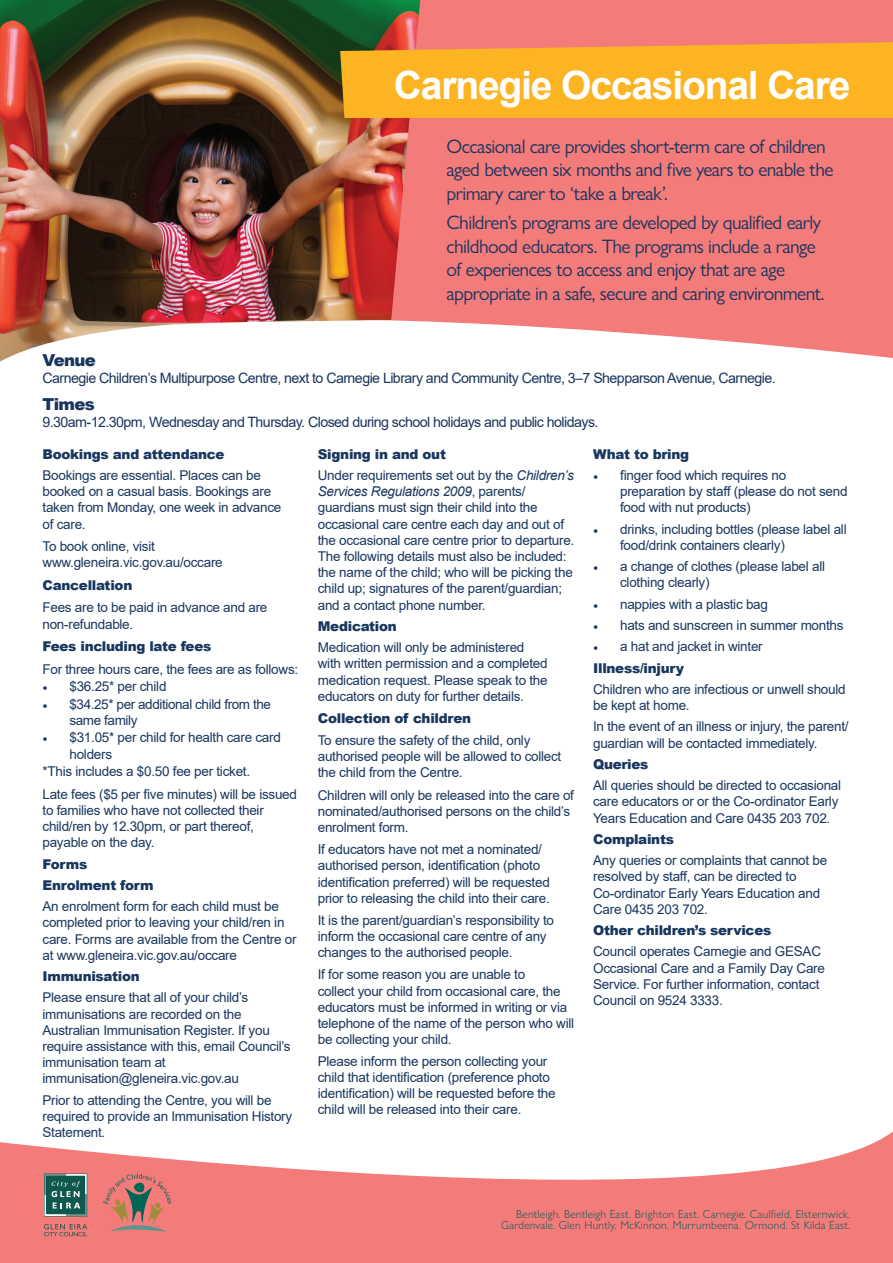
<style>
.page{position:relative;width:893px;height:1263px;background:#fff}
.page>*{position:absolute;margin:0;border:0;box-sizing:border-box;transform-origin:0 0}
.t1{font:700 39px "Arial";letter-spacing:-.03em;color:#fff}
.t2{font:19.5px/23.4px "Gill Sans Nova";letter-spacing:-.03em;color:#1a345d}
.t3{font:900 16.5px "Arial";letter-spacing:-.04em;color:#1a345d}
.t4{font:14.25px "Arial";letter-spacing:-.04em;color:#1a345d}
.t5{font:13.5px/16.2px "Arial";letter-spacing:-.02em;color:#19365e}
.t6{font:900 13.5px/21.3px "Arial";letter-spacing:-.02em;color:#19365e}
.t7{font:300 11.55px/11.6px "Gill Sans Nova";letter-spacing:.02em;color:#045956;text-align:right}
.s1{font-family:"Minion Pro"}
.s2{font-weight:900}
.s3{font-style:italic}
</style>
<div class="page">
<svg style="left:420px;top:0;width:473px;height:358px;fill:#f37c7b"></svg>
<svg style="left:0;top:1131px;width:893px;height:132px;fill:#f37c7b"></svg>
<img style="left:0;top:0;width:420px;height:362px">
<svg style="left:340px;top:42px;width:553px;height:76px"></svg>
<svg style="left:44px;top:1173px;width:43px;height:43px"></svg>
<svg style="left:44px;top:1224px;width:43px;height:12px"></svg>
<svg style="left:103px;top:1173px;width:68px;height:59px"></svg>
<h1 class="t1" style="left:394px;top:57px;width:458px">Carnegie Occasional Care</h1>
<h2 class="t2" style="left:446px;top:134px;width:389px">Occasional care provides short-term care of children aged between six months and five years to enable the primary carer to ‘take a break’.</h2>
<h2 class="t2" style="left:446px;top:211px;width:379px">Children’s programs are developed by qualified early childhood educators. The programs include a range of experiences to access and enjoy that are age appropriate in a safe, secure and caring environment.</h2>
<p class="t3" style="left:43px;top:348px;width:55px">Venue</p>
<p class="t4" style="left:43px;top:369px;width:735px">Carnegie Children’s Multipurpose Centre, next to Carnegie Library and Community Centre, 3–7 Shepparson Avenue, Carnegie.</p>
<p class="t3" style="left:43px;top:392px;width:54px">Times</p>
<p class="t4" style="left:43px;top:412px;width:557px">9.30am-12.30pm, Wednesday and Thursday. Closed during school holidays and public holidays.</p>
<p class="t6" style="left:43px;top:443px;width:184px">Bookings and attendance</p>
<p class="t5" style="left:43px;top:467px;width:240px">Bookings are essential. Places can be booked on a casual basis. Bookings are taken from Monday, one week in advance of care.</p>
<p class="t5" style="left:43px;top:538px;width:182px">To book online, visit www.gleneira.vic.gov.au/occare</p>
<p class="t6" style="left:43px;top:574px;width:91px">Cancellation</p>
<p class="t5" style="left:43px;top:599px;width:226px">Fees are to be paid in advance and are non-refundable.</p>
<p class="t6" style="left:43px;top:635px;width:170px">Fees including late fees</p>
<p class="t5" style="left:43px;top:661px;width:257px">For three hours care, the fees are as follows:</p>
<p class="t5" style="left:43px;top:678px;width:125px"><span class="s1">•</span> $36.25* per child</p>
<p class="t5" style="left:70px;top:696px;width:203px;text-indent:-27px"><span class="s1">•</span> $34.25* per additional child from the same family</p>
<p class="t5" style="left:70px;top:729px;width:213px;text-indent:-27px"><span class="s1">•</span> $31.05* per child for health care card holders</p>
<p class="t5" style="left:43px;top:760px;width:256px;line-height:22.5px">*This includes a $0.50 fee per ticket.<br>Late fees ($5 per five minutes) will be issued</p>
<p class="t5" style="left:43px;top:802px;width:223px">to families who have not collected their child/ren by 12.30pm, or part thereof, payable on the day.</p>
<p class="t6" style="left:43px;top:853px;width:113px">Forms<br>Enrolment form</p>
<p class="t5" style="left:43px;top:898px;width:255px">An enrolment form for each child must be completed prior to leaving your child/ren in care. Forms are available from the Centre or at www.gleneira.vic.gov.au/occare</p>
<p class="t6" style="left:43px;top:965px;width:99px">Immunisation</p>
<p class="t5" style="left:43px;top:989px;width:250px">Please ensure that all of your child’s immunisations are recorded on the Australian Immunisation Register. If you require assistance with this, email Council’s immunisation team at immunisation@gleneira.vic.gov.au</p>
<p class="t5" style="left:43px;top:1092px;width:251px">Prior to attending the Centre, you will be required to provide an Immunisation History<br>Statement.</p>
<p class="t5" style="left:318px;top:443px;width:258px;line-height:21.3px"><span class="s2">Signing in and out<br></span>Under requirements set out by the <span class="s3">Children’s</span></p>
<p class="t5" style="left:318px;top:483px;width:258px"><span class="s3">Services Regulations 2009</span>, parents/ guardians must sign their child into the occasional care centre each day and out of the occasional care centre prior to departure.<br>The following details must also be included: the name of the child; who will be picking the child up; signatures of the parent/guardian; and a contact phone number.</p>
<p class="t6" style="left:318px;top:615px;width:81px">Medication</p>
<p class="t5" style="left:318px;top:639px;width:231px">Medication will only be administered with written permission and a completed medication request. Please speak to the educators on duty for further details.</p>
<p class="t6" style="left:318px;top:707px;width:155px">Collection of children</p>
<p class="t5" style="left:318px;top:732px;width:245px">To ensure the safety of the child, only authorised people will be allowed to collect the child from the Centre.</p>
<p class="t5" style="left:318px;top:787px;width:258px">Children will only be released into the care of nominated/authorised persons on the child’s enrolment form.</p>
<p class="t5" style="left:318px;top:841px;width:234px">If educators have not met a nominated/ authorised person, identification (photo identification preferred) will be requested prior to releasing the child into their care.</p>
<p class="t5" style="left:318px;top:912px;width:238px">It is the parent/guardian’s responsibility to inform the occasional care centre of any changes to the authorised people.</p>
<p class="t5" style="left:318px;top:966px;width:258px">If for some reason you are unable to<br>collect your child from occasional care, the educators must be informed in writing or via telephone of the name of the person who will be collecting your child.</p>
<p class="t5" style="left:318px;top:1053px;width:239px">Please inform the person collecting your child that identification (preference photo identification) will be requested before the child will be released into their care.</p>
<p class="t6" style="left:593px;top:443px;width:97px">What to bring</p>
<p class="t5" style="left:620px;top:467px;width:229px;text-indent:-27px"><span class="s1">•</span> finger food which requires no preparation by staff (please do not send food with nut products)</p>
<p class="t5" style="left:620px;top:521px;width:228px;text-indent:-27px"><span class="s1">•</span> drinks, including bottles (please label all food/drink containers clearly)</p>
<p class="t5" style="left:620px;top:558px;width:206px;text-indent:-27px"><span class="s1">•</span> a change of clothes (please label all clothing clearly)</p>
<p class="t5" style="left:593px;top:596px;width:176px"><span class="s1">•</span> nappies with a plastic bag</p>
<p class="t5" style="left:593px;top:617px;width:252px"><span class="s1">•</span> hats and sunscreen in summer months</p>
<p class="t5" style="left:593px;top:636px;width:171px;line-height:21.3px"><span class="s1">•</span> a hat and jacket in winter<br><span class="s2">Illness/injury</span></p>
<p class="t5" style="left:593px;top:681px;width:254px">Children who are infectious or unwell should be kept at home.</p>
<p class="t5" style="left:593px;top:718px;width:257px">In the event of an illness or injury, the parent/ guardian will be contacted immediately.</p>
<p class="t6" style="left:593px;top:753px;width:57px">Queries</p>
<p class="t5" style="left:593px;top:777px;width:250px">All queries should be directed to occasional care educators or or the Co-ordinator Early<br>Years Education and Care 0435 203 702.</p>
<p class="t6" style="left:593px;top:828px;width:82px">Complaints</p>
<p class="t5" style="left:593px;top:852px;width:236px">Any queries or complaints that cannot be resolved by staff, can be directed to Co-ordinator Early Years Education and Care 0435 203 702.</p>
<p class="t6" style="left:593px;top:919px;width:180px">Other children’s services</p>
<p class="t5" style="left:593px;top:943px;width:233px">Council operates Carnegie and GESAC Occasional Care and a Family Day Care Service. For further information, contact Council on 9524 3333.</p>
<p class="t7" style="left:501px;top:1208px;width:351px">Bentleigh. Bentleigh East. Brighton East. Carnegie. Caulfield. Elsternwick.<br>Gardenvale. Glen Huntly. McKinnon. Murrumbeena. Ormond. St Kilda East.</p>
</div>
